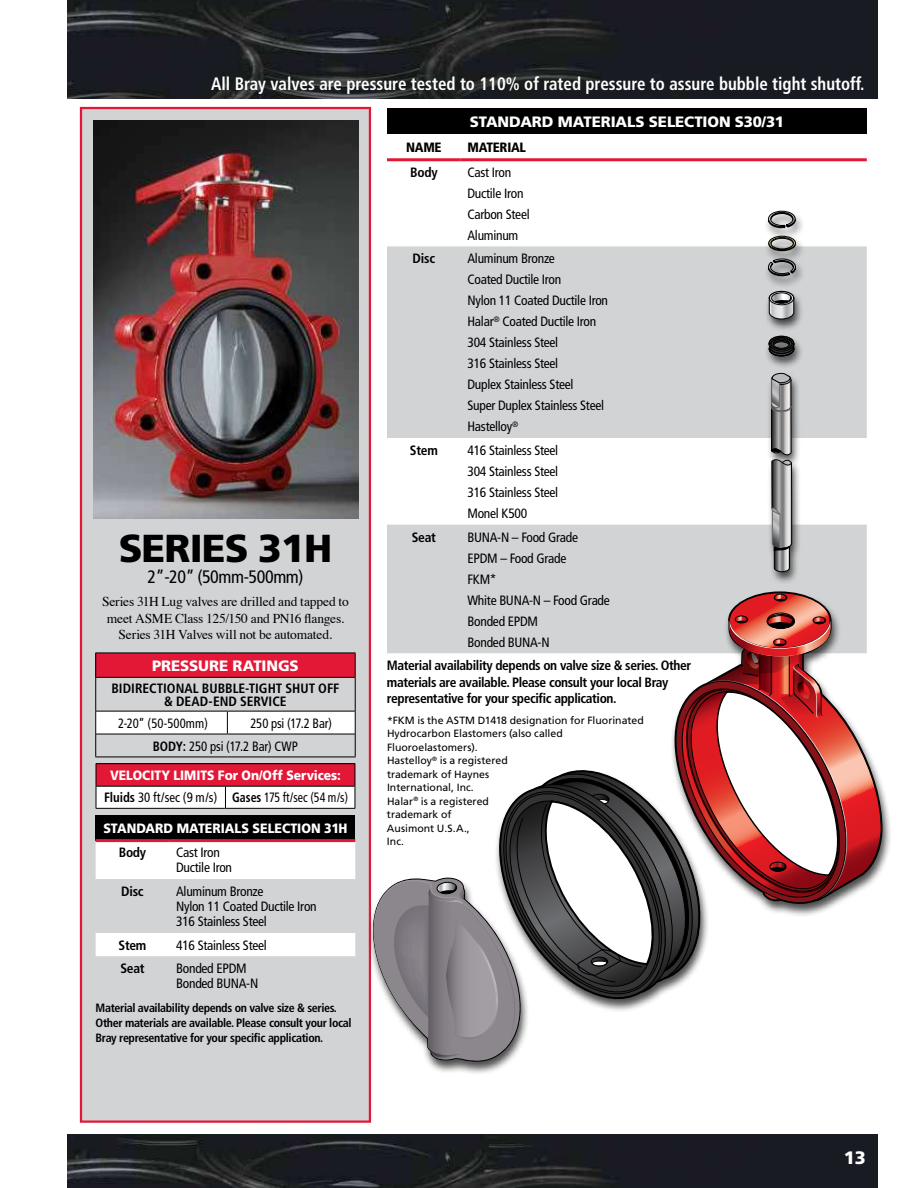
<style>
.page{position:relative;width:918px;height:1188px;background:#fff}
.page>*{position:absolute;margin:0;border:0;box-sizing:border-box;transform-origin:0 0}
.t1{font:900 39px "Frutiger";color:#000}
.t2{font:700 condensed 18px "Frutiger";color:#fff;scale:.94 1}
.t3{font:condensed 18px "Frutiger";letter-spacing:-.02em;color:#000}
.t4{font:900 18px "Frutiger";color:#fff}
.t5{font:900 15px "Frutiger";letter-spacing:-.01em;color:#fff}
.t6{font:condensed 13.5px/21px "Frutiger";letter-spacing:-.02em;color:#000}
.t7{font:700 condensed 13.5px/16.5px "Frutiger";letter-spacing:-.02em;color:#000}
.t8{font:13.5px/16.5px "Times";letter-spacing:-.015em;color:#000;text-align:center}
.t9{font:900 13.5px/22.2px "Frutiger";letter-spacing:-.005em;color:#fff;text-align:center;scale:.9 1}
.t10{font:700 condensed 13.5px/13.5px "Frutiger";color:#000;text-align:center}
.t11{font:condensed 13.5px/23px "Frutiger";letter-spacing:-.02em;color:#000;scale:.94 1}
.t12{font:900 13.5px "Frutiger";letter-spacing:-.005em;color:#fff;scale:.92 1}
.t13{font:condensed 13.5px "Frutiger";color:#000;scale:.94 1}
.t14{font:900 condensed 13.5px "Frutiger";letter-spacing:-.02em;color:#000}
.t15{font:700 condensed 12px/15px "Frutiger";letter-spacing:-.03em;color:#000}
.t16{font:10.5px/13.5px "Frutiger";color:#000}
.s1{font-weight:700}
.s2{font-weight:700;font-stretch:condensed;color:#000}
.s3{font-weight:400;font-stretch:condensed;color:#000}
</style>
<div class="page">
<img style="left:68px;top:1134px;width:810px;height:54px">
<img style="left:68px;top:0;width:810px;height:98px">
<div style="left:81px;top:108px;width:289px;height:1014px;background:#d1d3d4"></div>
<hr style="left:95px;top:757px;width:132px;height:1px;background:#000">
<hr style="left:227px;top:757px;width:129px;height:1px;background:#000">
<svg style="left:95px;top:653px;width:261px;height:104px"></svg>
<hr style="left:96px;top:763px;width:129px;height:1px;background:#000">
<hr style="left:225px;top:763px;width:130px;height:1px;background:#000">
<svg style="left:96px;top:764px;width:260px;height:44px;background:#e78493"></svg>
<hr style="left:96px;top:808px;width:129px;height:1px;background:#000">
<hr style="left:225px;top:808px;width:130px;height:1px;background:#000">
<div style="left:96px;top:815px;width:259px;height:26px;background:#000"></div>
<svg style="left:96px;top:842px;width:259px;height:114px"></svg>
<hr style="left:96px;top:839px;width:73px;height:3px;background:#e31837">
<hr style="left:169px;top:839px;width:186px;height:3px;background:#e31837">
<img style="left:93px;top:120px;width:266px;height:398px">
<div style="left:387px;top:108px;width:480px;height:26px;background:#000"></div>
<hr style="left:387px;top:158px;width:74px;height:3px;background:#e31837">
<hr style="left:461px;top:158px;width:406px;height:3px;background:#e31837">
<div style="left:368px;top:210px;width:524px;height:866px;background:#000;opacity:.7"></div>
<svg style="left:668px;top:591px;width:214px;height:473px"></svg>
<svg style="left:769px;top:336px;width:25px;height:20px"></svg>
<svg style="left:771px;top:373px;width:21px;height:199px;background:#8c8c8c"></svg>
<svg style="left:769px;top:291px;width:25px;height:28px"></svg>
<svg style="left:368px;top:593px;width:480px;height:470px"></svg>
<svg style="left:768px;top:211px;width:28px;height:17px"></svg>
<svg style="left:768px;top:236px;width:28px;height:15px"></svg>
<svg style="left:768px;top:259px;width:28px;height:17px"></svg>
<h2 class="t2" style="left:211px;top:73px;width:697px">All Bray valves are pressure tested to 110% of rated pressure to assure bubble tight shutoff.</h2>
<h1 class="t1" style="left:119px;top:525px;width:45px">SERIES</h1>
<h1 class="t1" style="left:258px;top:525px;width:76px">31H</h1>
<h2 class="t3" style="left:148px;top:566px;width:158px">2”-20” (50mm-500mm)</h2>
<p class="t8" style="left:102px;top:592px;width:248px">Series 31H Lug valves are drilled and tapped to meet ASME Class 125/150 and PN16 flanges.<br>Series 31H Valves will not be automated.</p>
<p class="t5" style="left:152px;top:657px;width:20px">PRESSURE</p>
<p class="t5" style="left:232px;top:657px;width:20px">RATIN</p>
<p class="t5" style="left:278px;top:657px;width:20px">GS</p>
<p class="t10" style="left:111px;top:681px;width:229px">Bidirectional Bubble-tight Shut Off &amp; Dead-End Service</p>
<p class="t13" style="left:118px;top:715px;width:97px">2-20” (50-500mm)</p>
<p class="t11" style="left:153px;top:712px;width:192px;text-indent:98px">250 psi (17.2 Bar)<br><span class="s1">Body:</span> 250 psi (17.2 Bar) CWP</p>
<p class="t9" style="left:104px;top:764px;width:273px">VELOCITY LIMITS FOR ON/OFF SERVICES:<br><span class="s2">Fluids</span> <span class="s3">30 ft/sec (9 m/s)</span> <span class="s2">Gases</span> <span class="s3">175 ft/sec (54 m/s)</span></p>
<p class="t12" style="left:103px;top:820px;width:267px">STANDARD MATERIALS SELECTION 31H</p>
<p class="t7" style="left:119px;top:845px;width:29px">Body</p>
<p class="t6" style="left:176px;top:845px;width:58px;line-height:15px">Cast Iron<br>Ductile Iron</p>
<p class="t7" style="left:121px;top:883px;width:24px">Disc</p>
<p class="t6" style="left:176px;top:884px;width:142px;line-height:15px">Aluminum Bronze<br>Nylon 11 Coated Ductile Iron<br>316 Stainless Steel</p>
<p class="t7" style="left:119px;top:937px;width:29px">Stem</p>
<p class="t6" style="left:176px;top:935px;width:92px">416 Stainless Steel</p>
<p class="t7" style="left:120px;top:960px;width:26px">Seat</p>
<p class="t6" style="left:176px;top:961px;width:84px;line-height:15px">Bonded EPDM<br>Bonded BUNA-N</p>
<p class="t15" style="left:96px;top:1000px;width:258px">Material availability depends on valve size &amp; series.<br>Other materials are available. Please consult your local<br>Bray representative for your specific application.</p>
<p class="t5" style="left:470px;top:112px;width:316px">STANDARD MATERIALS SELECTION S30/31</p>
<p class="t14" style="left:406px;top:139px;width:37px">NAME</p>
<p class="t14" style="left:467px;top:139px;width:60px">MATERIAL</p>
<p class="t7" style="left:410px;top:164px;width:29px">Body</p>
<p class="t6" style="left:468px;top:162px;width:64px">Cast Iron<br>Ductile Iron<br>Carbon Steel<br>Aluminum</p>
<p class="t7" style="left:413px;top:250px;width:24px">Disc</p>
<p class="t6" style="left:468px;top:248px;width:142px">Aluminum Bronze<br>Coated Ductile Iron<br>Nylon 11 Coated Ductile Iron<br>Halar<sup>®</sup> Coated Ductile Iron<br>304 Stainless Steel<br>316 Stainless Steel<br>Duplex Stainless Steel<br>Super Duplex Stainless Steel<br>Hastelloy<sup>®</sup></p>
<p class="t7" style="left:410px;top:442px;width:29px">Stem</p>
<p class="t6" style="left:468px;top:440px;width:92px;text-align:justify">416 Stainless Steel 304 Stainless Steel 316 Stainless Steel Monel K500</p>
<p class="t7" style="left:412px;top:529px;width:26px">Seat</p>
<p class="t6" style="left:468px;top:526px;width:144px">BUNA-N – Food Grade<br>EPDM – Food Grade<br>FKM*<br>White BUNA-N – Food Grade<br>Bonded EPDM<br>Bonded BUNA-N</p>
<p class="t7" style="left:387px;top:657px;width:306px">Material availability depends on valve size &amp; series. Other materials are available. Please consult your local Bray representative for your specific application.</p>
<p class="t16" style="left:387px;top:713px;width:258px">*FKM is the ASTM D1418 designation for Fluorinated<br>Hydrocarbon Elastomers (also called<br>Fluoroelastomers).<br>Hastelloy<sup>®</sup> is a registered<br>trademark of Haynes<br>International, Inc.<br>Halar<sup>®</sup> is a registered<br>trademark of<br>Ausimont U.S.A.,<br>Inc.</p>
<h2 class="t4" style="left:844px;top:1147px;width:24px">13</h2>
</div>
